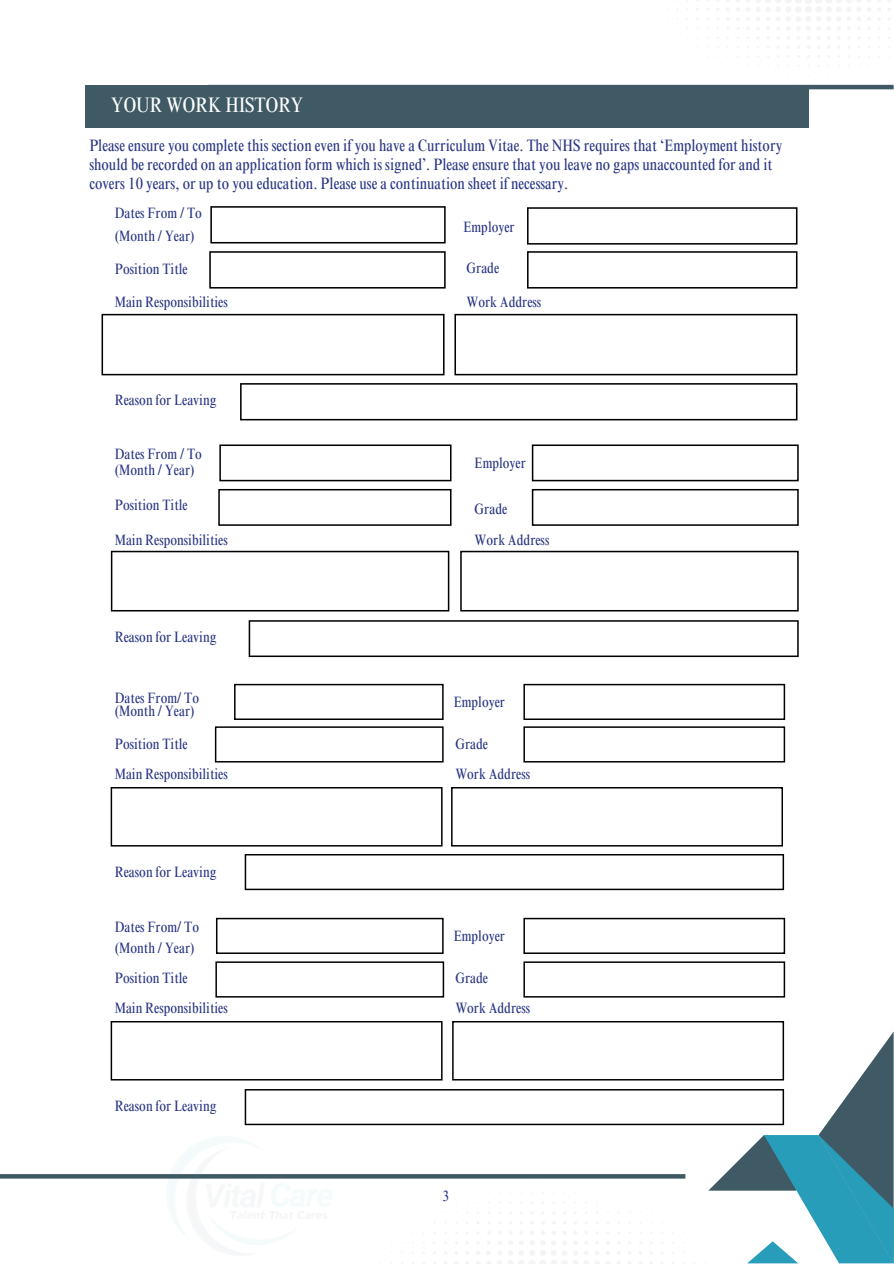
<style>
.page{position:relative;width:894px;height:1264px;background:#fff}
.page>*{position:absolute;margin:0;border:0;box-sizing:border-box;transform-origin:0 0}
.t1{font:condensed 21px "Times NRMT Pro";color:#fff}
.t2{font:condensed 16.5px/19.2px "Times NRMT Pro";color:#283583}
.t3{font:condensed 15px "Times NRMT Pro";color:#283583}
</style>
<div class="page">
<div style="left:85px;top:85px;width:723px;height:43px;background:#3f5965"></div>
<svg style="left:210px;top:206px;width:235px;height:37px"></svg>
<svg style="left:527px;top:207px;width:270px;height:37px"></svg>
<svg style="left:209px;top:251px;width:236px;height:37px"></svg>
<svg style="left:527px;top:251px;width:270px;height:37px"></svg>
<svg style="left:101px;top:314px;width:343px;height:61px"></svg>
<svg style="left:454px;top:314px;width:343px;height:61px"></svg>
<svg style="left:240px;top:383px;width:557px;height:37px"></svg>
<svg style="left:219px;top:444px;width:232px;height:37px"></svg>
<svg style="left:531px;top:444px;width:267px;height:37px"></svg>
<svg style="left:218px;top:489px;width:233px;height:37px"></svg>
<svg style="left:531px;top:489px;width:267px;height:37px"></svg>
<svg style="left:111px;top:551px;width:338px;height:60px"></svg>
<svg style="left:460px;top:551px;width:338px;height:60px"></svg>
<svg style="left:248px;top:620px;width:550px;height:37px"></svg>
<svg style="left:234px;top:684px;width:209px;height:36px"></svg>
<svg style="left:523px;top:684px;width:261px;height:36px"></svg>
<svg style="left:215px;top:726px;width:228px;height:36px"></svg>
<svg style="left:523px;top:726px;width:261px;height:36px"></svg>
<svg style="left:111px;top:787px;width:331px;height:59px"></svg>
<svg style="left:451px;top:787px;width:331px;height:59px"></svg>
<svg style="left:244px;top:854px;width:539px;height:36px"></svg>
<svg style="left:216px;top:917px;width:227px;height:37px"></svg>
<svg style="left:523px;top:917px;width:261px;height:37px"></svg>
<svg style="left:215px;top:961px;width:229px;height:36px"></svg>
<svg style="left:523px;top:961px;width:261px;height:36px"></svg>
<svg style="left:646px;top:0;width:247px;height:85px"></svg>
<svg style="left:111px;top:1021px;width:782px;height:242px"></svg>
<hr style="left:208px;top:85px;width:685px;height:4px;background:#3f5965">
<svg style="left:0;top:1174px;width:685px;height:4px;background:#445d69"></svg>
<p class="t1" style="left:111px;top:97px;width:193px">YOUR WORK HISTORY</p>
<p class="t2" style="left:89px;top:137px;width:694px">Please ensure you complete this section even if you have a Curriculum Vitae. The NHS requires that ‘Employment history should be recorded on an application form which is signed’. Please ensure that you leave no gaps unaccounted for and it covers 10 years, or up to you education. Please use a continuation sheet if necessary.</p>
<p class="t3" style="left:115px;top:207px;width:88px">Dates From / To</p>
<p class="t3" style="left:115px;top:230px;width:81px">(Month / Year)</p>
<p class="t3" style="left:115px;top:263px;width:74px">Position Title</p>
<p class="t3" style="left:115px;top:296px;width:114px">Main Responsibilities</p>
<p class="t3" style="left:115px;top:394px;width:103px">Reason for Leaving</p>
<p class="t3" style="left:115px;top:448px;width:88px">Dates From / To</p>
<p class="t3" style="left:115px;top:464px;width:81px">(Month / Year)</p>
<p class="t3" style="left:115px;top:499px;width:74px">Position Title</p>
<p class="t3" style="left:115px;top:534px;width:114px">Main Responsibilities</p>
<p class="t3" style="left:115px;top:631px;width:103px">Reason for Leaving</p>
<p class="t3" style="left:115px;top:692px;width:86px">Dates From/ To</p>
<p class="t3" style="left:115px;top:738px;width:74px">Position Title</p>
<p class="t3" style="left:115px;top:705px;width:81px">(Month / Year)</p>
<p class="t3" style="left:115px;top:768px;width:114px">Main Responsibilities</p>
<h1 class="t3" style="left:115px;top:866px;width:103px">Reason for Leaving</h1>
<p class="t3" style="left:115px;top:921px;width:86px">Dates From/ To</p>
<p class="t3" style="left:115px;top:942px;width:81px">(Month / Year)</p>
<p class="t3" style="left:115px;top:972px;width:74px">Position Title</p>
<p class="t3" style="left:115px;top:1002px;width:114px">Main Responsibilities</p>
<p class="t3" style="left:115px;top:1100px;width:103px">Reason for Leaving</p>
<p class="t3" style="left:463px;top:221px;width:53px">Employer</p>
<p class="t3" style="left:466px;top:262px;width:34px">Grade</p>
<p class="t3" style="left:466px;top:296px;width:76px">Work Address</p>
<p class="t3" style="left:474px;top:457px;width:53px">Employer</p>
<p class="t3" style="left:474px;top:503px;width:34px">Grade</p>
<p class="t3" style="left:474px;top:534px;width:76px">Work Address</p>
<p class="t3" style="left:453px;top:696px;width:53px">Employer</p>
<p class="t3" style="left:455px;top:738px;width:34px">Grade</p>
<p class="t3" style="left:455px;top:768px;width:76px">Work Address</p>
<p class="t3" style="left:453px;top:929px;width:53px">Employer</p>
<p class="t3" style="left:455px;top:972px;width:34px">Grade</p>
<p class="t3" style="left:455px;top:1002px;width:76px">Work Address</p>
<p class="t3" style="left:442px;top:1190px;width:8px">3</p>
</div>
